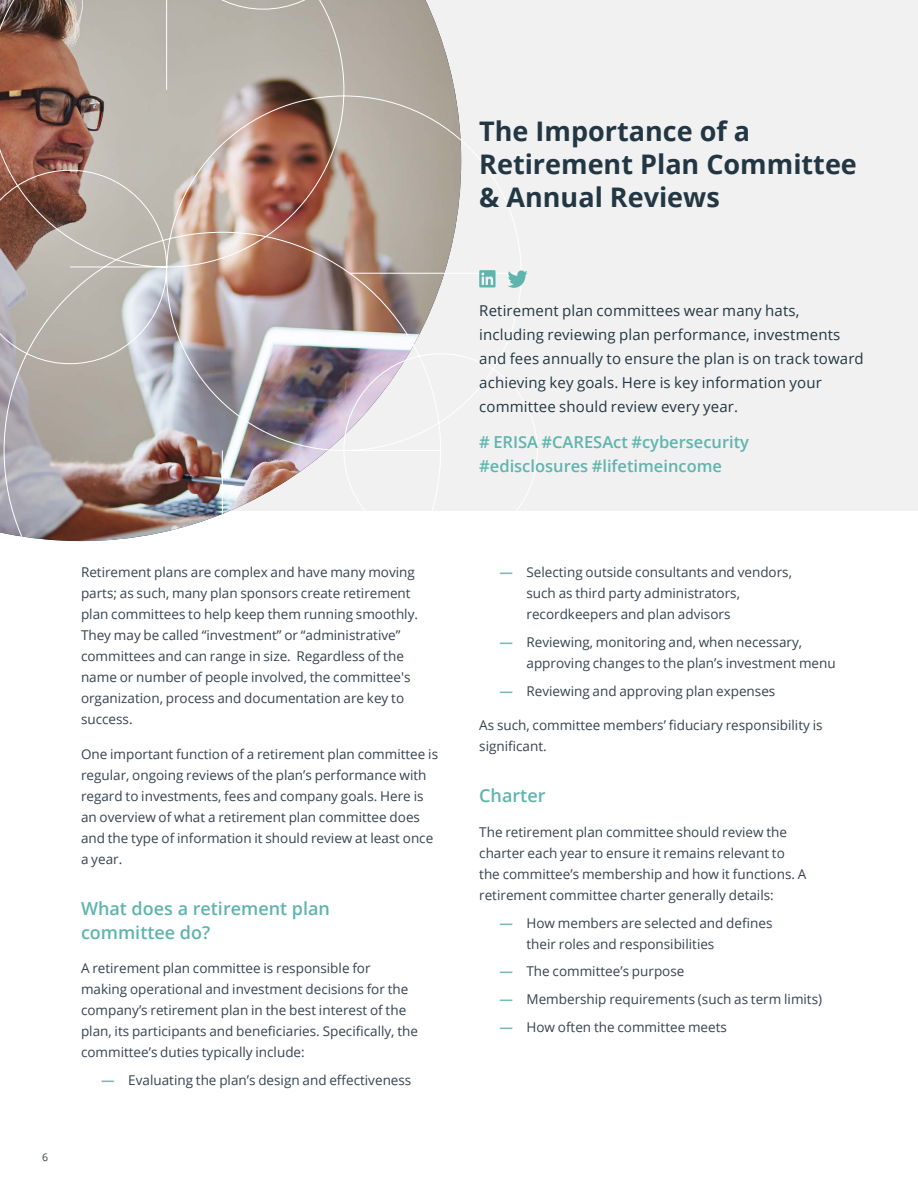
<style>
.page{position:relative;width:918px;height:1188px;background:#fff}
.page>*{position:absolute;margin:0;border:0;box-sizing:border-box;transform-origin:0 0}
.t1{font:700 27px/33px "Open Sans";color:#223743}
.t2{font:600 18px/24px "Open Sans";color:#5fb4ae}
.t3{font:600 16.5px/24px "Open Sans";color:#5fb4ae}
.t4{font:15px/24px "Open Sans";letter-spacing:.01em;color:#223743}
.t5{font:13.5px/21px "Open Sans";color:#36434f}
.t6{font:10.5px "Open Sans";color:#36434f}
.s1{font-weight:700;color:#75bbb6}
</style>
<div class="page">
<div style="left:0;top:0;width:918px;height:510px;background:#f1f1f1"></div>
<img style="left:0;top:0;width:538px;height:542px">
<svg style="left:508px;top:270px;width:20px;height:18px"></svg>
<svg style="left:479px;top:270px;width:17px;height:18px"></svg>
<p class="t6" style="left:42px;top:1150px;width:8px">6</p>
<p class="t5" style="left:81px;top:562px;width:339px">Retirement plans are complex and have many moving parts; as such, many plan sponsors create retirement plan committees to help keep them running smoothly.<br>They may be called “investment” or “administrative” committees and can range in size. Regardless of the name or number of people involved, the committee's organization, process and documentation are key to success.</p>
<p class="t5" style="left:81px;top:743px;width:359px">One important function of a retirement plan committee is regular, ongoing reviews of the plan’s performance with regard to investments, fees and company goals. Here is an overview of what a retirement plan committee does and the type of information it should review at least once a year.</p>
<h2 class="t2" style="left:81px;top:896px;width:251px">What does a retirement plan committee do?</h2>
<p class="t5" style="left:81px;top:958px;width:339px">A retirement plan committee is responsible for making operational and investment decisions for the company’s retirement plan in the best interest of the plan, its participants and beneficiaries. Specifically, the committee’s duties typically include:</p>
<p class="t5" style="left:101px;top:1069px;width:312px"><span class="s1">—</span> Evaluating the plan’s design and effectiveness</p>
<h1 class="t1" style="left:479px;top:114px;width:379px">The Importance of a<br>Retirement Plan Committee &amp; Annual Reviews</h1>
<p class="t4" style="left:479px;top:298px;width:386px">Retirement plan committees wear many hats, including reviewing plan performance, investments and fees annually to ensure the plan is on track toward achieving key goals. Here is key information your committee should review every year.</p>
<p class="t3" style="left:479px;top:429px;width:271px"># ERISA #CARESAct #cybersecurity #edisclosures #lifetimeincome</p>
<p class="t5" style="left:526px;top:562px;width:267px;text-indent:-27px"><span class="s1">—</span> Selecting outside consultants and vendors, such as third party administrators, recordkeepers and plan advisors</p>
<p class="t5" style="left:526px;top:631px;width:311px;text-indent:-27px"><span class="s1">—</span> Reviewing, monitoring and, when necessary, approving changes to the plan’s investment menu</p>
<p class="t5" style="left:500px;top:680px;width:277px"><span class="s1">—</span> Reviewing and approving plan expenses</p>
<p class="t5" style="left:479px;top:715px;width:345px">As such, committee members’ fiduciary responsibility is significant.</p>
<h2 class="t2" style="left:479px;top:783px;width:68px">Charter</h2>
<p class="t5" style="left:479px;top:821px;width:329px">The retirement plan committee should review the charter each year to ensure it remains relevant to the committee’s membership and how it functions. A retirement committee charter generally details:</p>
<p class="t5" style="left:526px;top:912px;width:247px;text-indent:-27px"><span class="s1">—</span> How members are selected and defines their roles and responsibilities</p>
<p class="t5" style="left:500px;top:961px;width:186px"><span class="s1">—</span> The committee’s purpose</p>
<p class="t5" style="left:500px;top:988px;width:324px"><span class="s1">—</span> Membership requirements (such as term limits)</p>
<p class="t5" style="left:500px;top:1016px;width:229px"><span class="s1">—</span> How often the committee meets</p>
</div>
